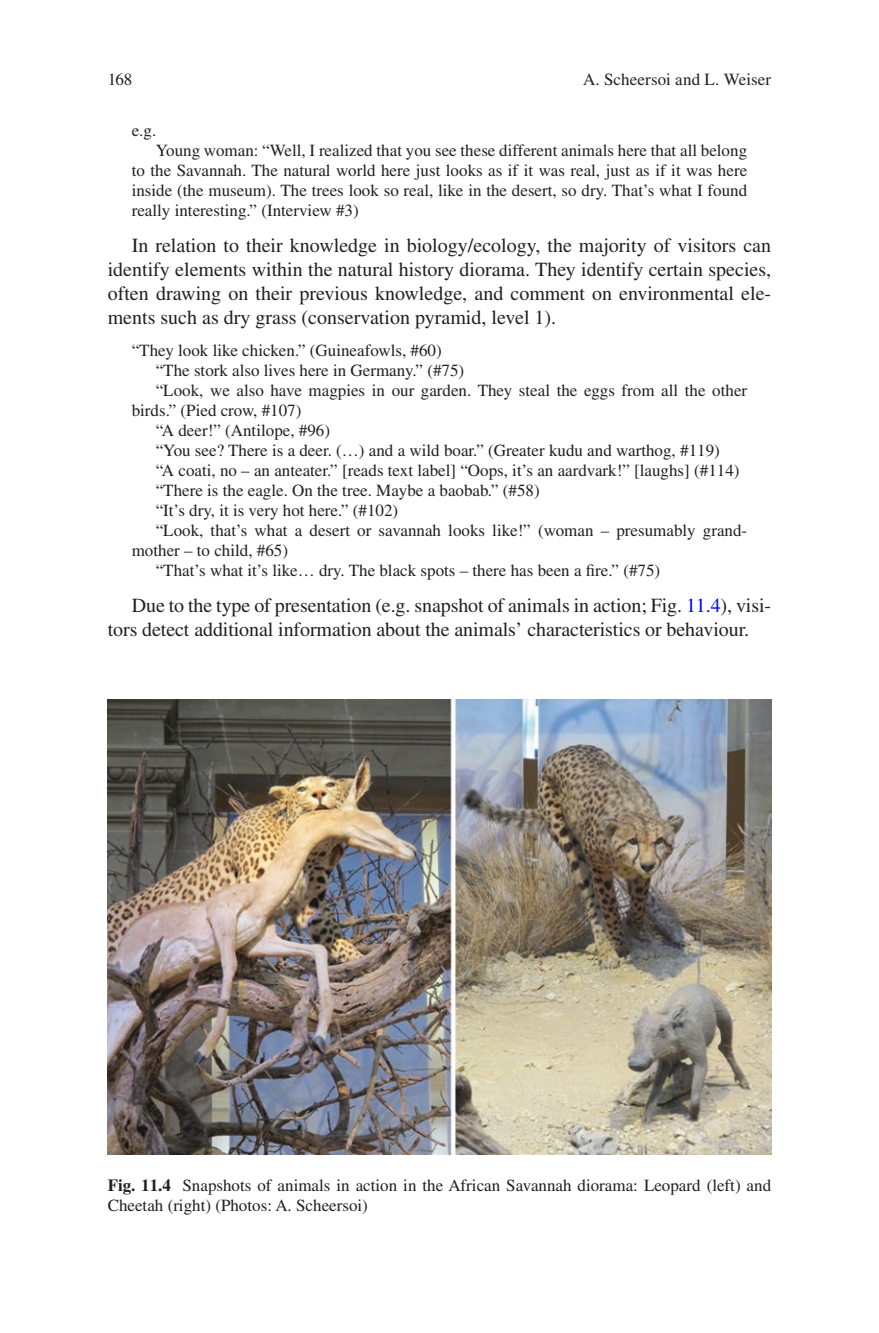
<style>
.page{position:relative;width:879px;height:1333px;background:#fff}
.page>*{position:absolute;margin:0;border:0;box-sizing:border-box;transform-origin:0 0}
.t1{font:20px/24px "Rxdcsn Fvxkjd Times LT Std";letter-spacing:-.005em;color:#231f20;text-align:justify}
.t2{font:17px/20px "Rxdcsn Fvxkjd Times LT Std";color:#231f20}
.t3{font:17px "Lmqdrh Fhknyn Times LT Std";letter-spacing:.005em;color:#231f20}
.s1{color:#0000fa}
.s2{font-family:"Ddhmfq Psktty Times LT Std";font-weight:700}
</style>
<div class="page">
<img style="left:108px;top:699px;width:663px;height:455px">
<p class="t2" style="left:108px;top:69px;width:26px">168</p>
<p class="t2" style="left:132px;top:120px;width:26px">e.g.</p>
<p class="t3" style="left:583px;top:70px;width:189px">A. Scheersoi and L. Weiser</p>
<p class="t2" style="left:156px;top:140px;width:593px">Young woman: “Well, I realized that you see these different animals here that all belong</p>
<p class="t2" style="left:132px;top:160px;width:617px">to the Savannah. The natural world here just looks as if it was real, just as if it was here</p>
<p class="t2" style="left:132px;top:180px;width:617px">inside (the museum). The trees look so real, like in the desert, so dry. That’s what I found</p>
<p class="t2" style="left:132px;top:200px;width:228px">really interesting.” (Interview #3)</p>
<p class="t1" style="left:108px;top:233px;width:665px;text-indent:24px">In relation to their knowledge in biology/ecology, the majority of visitors can identify elements within the natural history diorama. They identify certain species, often drawing on their previous knowledge, and comment on environmental ele&shy;ments such as dry grass (conservation pyramid, level 1).</p>
<p class="t2" style="left:132px;top:340px;width:311px">“They look like chicken.” (Guineafowls, #60)</p>
<p class="t2" style="left:156px;top:360px;width:310px">“The stork also lives here in Germany.” (#75)</p>
<p class="t2" style="left:156px;top:380px;width:593px">“Look, we also have magpies in our garden. They steal the eggs from all the other</p>
<p class="t2" style="left:132px;top:400px;width:171px">birds.” (Pied crow, #107)</p>
<p class="t2" style="left:156px;top:420px;width:176px">“A deer!” (Antilope, #96)</p>
<p class="t2" style="left:156px;top:440px;width:565px">“You see? There is a deer. (…) and a wild boar.” (Greater kudu and warthog, #119)</p>
<p class="t2" style="left:156px;top:460px;width:585px">“A coati, no – an anteater.” [reads text label] “Oops, it’s an aardvark!” [laughs] (#114)</p>
<p class="t2" style="left:156px;top:480px;width:385px">“There is the eagle. On the tree. Maybe a baobab.” (#58)</p>
<p class="t2" style="left:156px;top:500px;width:244px">“It’s dry, it is very hot here.” (#102)</p>
<p class="t2" style="left:156px;top:520px;width:593px">“Look, that’s what a desert or savannah looks like!” (woman – presumably grand-</p>
<p class="t2" style="left:132px;top:540px;width:158px">mother – to child, #65)</p>
<p class="t2" style="left:156px;top:560px;width:506px">“That’s what it’s like… dry. The black spots – there has been a fire.” (#75)</p>
<p class="t1" style="left:108px;top:593px;width:665px;text-indent:24px">Due to the type of presentation (e.g. snapshot of animals in action; Fig. <span class="s1">11.4</span>), visi&shy;tors detect additional information about the animals’ characteristics or behaviour.</p>
<p class="t2" style="left:108px;top:1174px;width:665px"><span class="s2">Fig. 11.4</span> Snapshots of animals in action in the African Savannah diorama: Leopard (left) and<br>Cheetah (right) (Photos: A. Scheersoi)</p>
</div>
